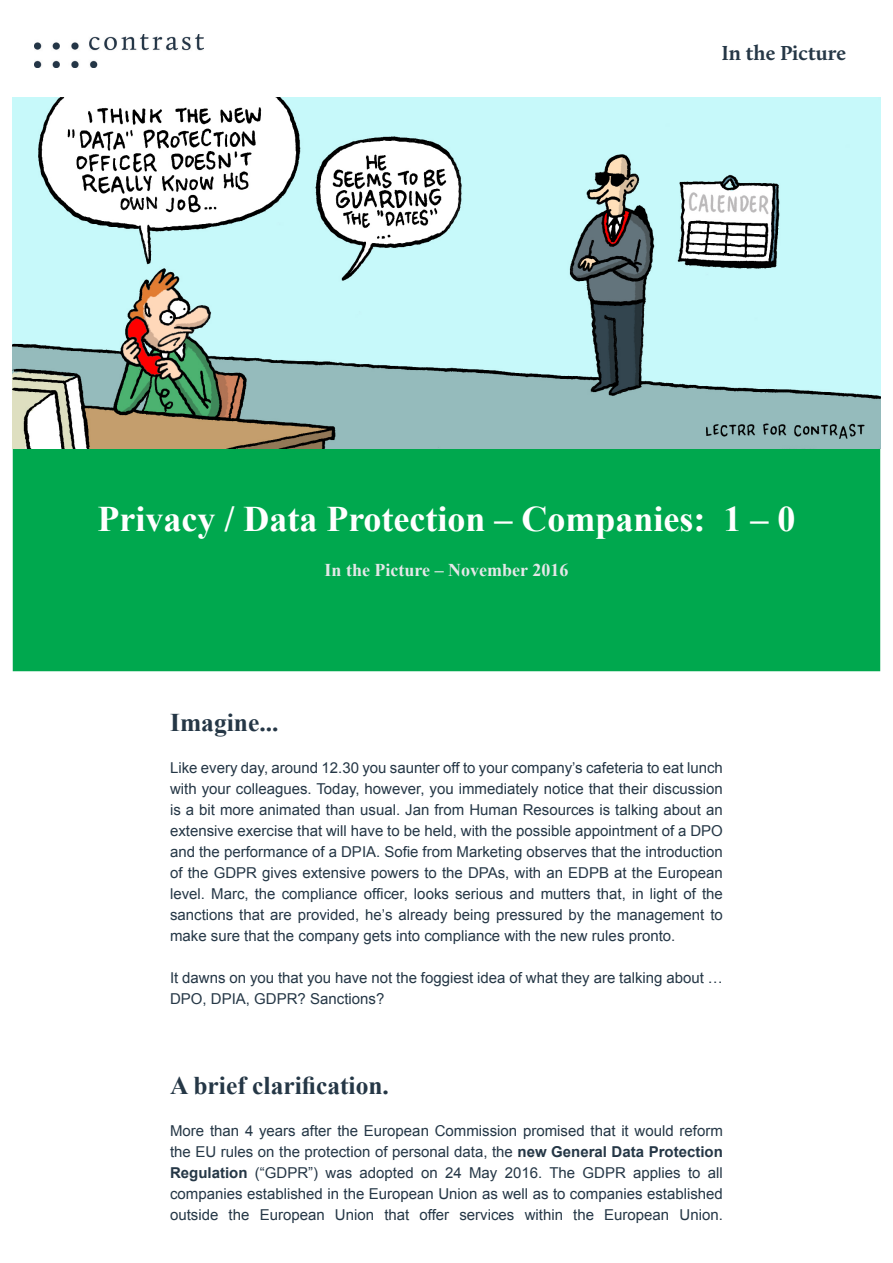
<style>
.page{position:relative;width:893px;height:1263px;background:#fff}
.page>*{position:absolute;margin:0;border:0;box-sizing:border-box;transform-origin:0 0}
.HEADER_white{font:700 36px "Times New Roman";color:#fff}
.HEADER_tekst{font:700 25.5px "Times New Roman";color:#253746}
.t1{font:700 21px "Calluna";color:#253746}
.SUBHEADER_on_green{font:700 18px "Times New Roman";color:#e5e7e8}
.t2{font:15px/21px "Arial";color:#253746;text-align:justify}
.s1{font-weight:700}
</style>
<div class="page">
<img style="left:34px;top:34px;width:170px;height:34px">
<div style="left:13px;top:448px;width:867px;height:223px;background:#00a84e"></div>
<img style="left:13px;top:98px;width:867px;height:351px">
<h3 class="t1" style="left:721px;top:40px;width:126px">In the Picture</h3>
<p class="HEADER_white" style="left:97px;top:494px;width:700px">Privacy / Data Protection – Companies: 1 – 0</p>
<p class="SUBHEADER_on_green" style="left:325px;top:557px;width:245px">In the Picture – November 2016</p>
<p class="HEADER_tekst" style="left:170px;top:705px;width:110px">Imagine...</p>
<p class="t2" style="left:170px;top:757px;width:554px">Like every day, around 12.30 you saunter off to your company’s cafeteria to eat lunch with your colleagues. Today, however, you immediately notice that their discussion is a bit more animated than usual. Jan from Human Resources is talking about an extensive exercise that will have to be held, with the possible appointment of a DPO and the performance of a DPIA. Sofie from Marketing observes that the introduction of the GDPR gives extensive powers to the DPAs, with an EDPB at the European level. Marc, the compliance officer, looks serious and mutters that, in light of the sanctions that are provided, he’s already being pressured by the management to make sure that the company gets into compliance with the new rules pronto.</p>
<p class="t2" style="left:170px;top:967px;width:554px">It dawns on you that you have not the foggiest idea of what they are talking about …<br>DPO, DPIA, GDPR? Sanctions?</p>
<p class="HEADER_tekst" style="left:170px;top:1068px;width:220px">A brief clarification.</p>
<p class="t2" style="left:170px;top:1120px;width:554px">More than 4 years after the European Commission promised that it would reform the EU rules on the protection of personal data, the <span class="s1">new General Data Protection Regulation</span> (“GDPR”) was adopted on 24 May 2016. The GDPR applies to all companies established in the European Union as well as to companies established outside the European Union that offer services within the European Union.</p>
</div>
